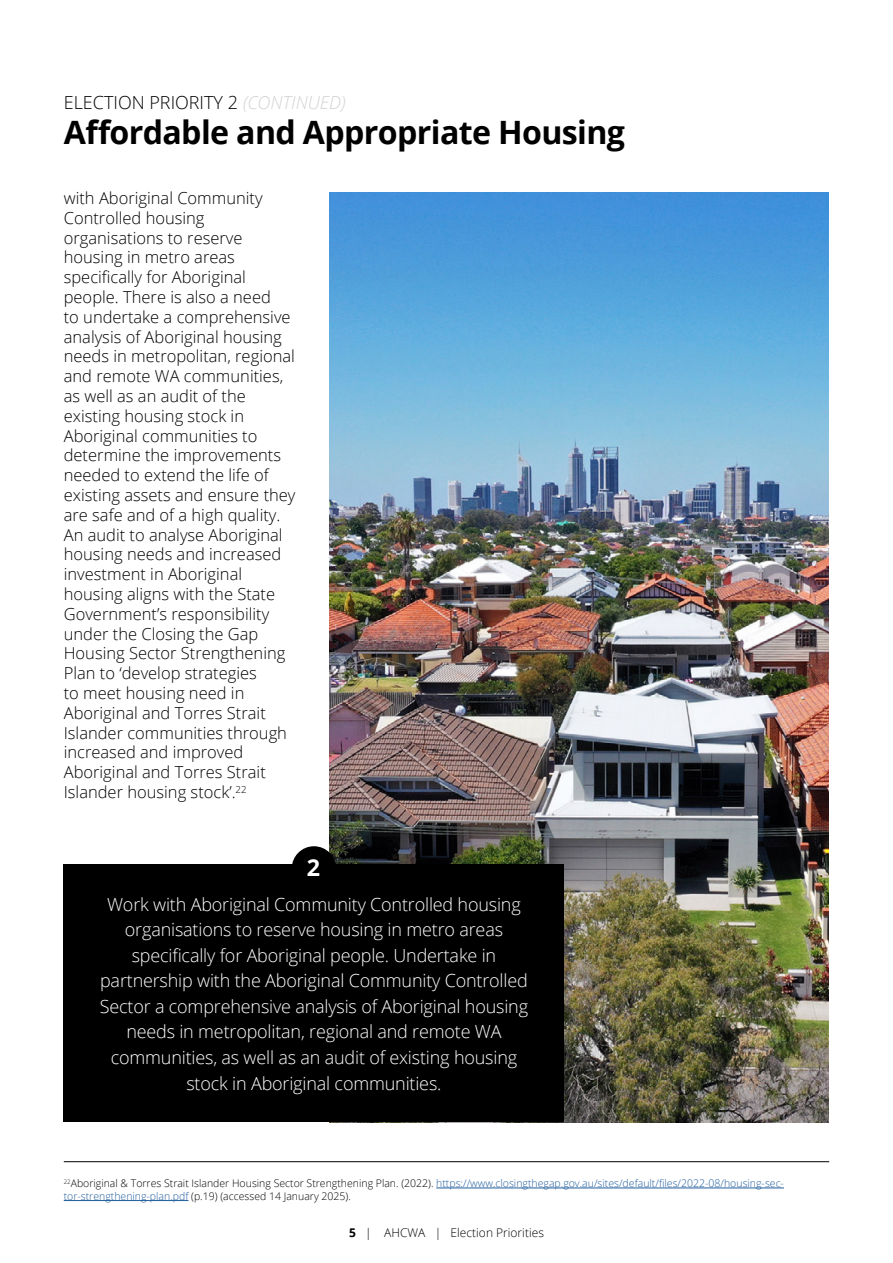
<style>
.page{position:relative;width:893px;height:1263px;background:#fff}
.page>*{position:absolute;margin:0;border:0;box-sizing:border-box;transform-origin:0 0}
.t1{font:700 32.1px "Open Sans";letter-spacing:-.02em;color:#000}
.t2{font:700 23.4px "Open Sans";color:#fff}
.t3{font:300 18px/25.5px "Open Sans";letter-spacing:-.01em;color:#fff;text-align:center}
.t4{font:300 18px "Open Sans";color:#000}
.t5{font:300 16.5px/19.8px "Open Sans";color:#000}
.t6{font:300 12px "Open Sans";color:#000}
.t7{font:300 10.5px/12.6px "Open Sans";color:#000}
.s1{font-style:italic;color:#d1d2d1}
.s2{color:#215e9e}
.s3{font-weight:700}
</style>
<div class="page">
<img style="left:330px;top:192px;width:498px;height:931px">
<div style="left:64px;top:864px;width:500px;height:258px;background:#000"></div>
<div style="left:292px;top:846px;width:44px;height:45px;background:#000;border-radius:50%"></div>
<hr style="left:64px;top:1161px;width:765px;height:1px;background:#000">
<hr style="left:436px;top:1188px;width:348px;height:1px;background:#215e9e">
<hr style="left:64px;top:1200px;width:124px;height:1px;background:#215e9e">
<p class="t4" style="left:64px;top:91px;width:283px">ELECTION PRIORITY 2 <span class="s1">(CONTINUED)</span></p>
<h1 class="t1" style="left:64px;top:110px;width:563px">Affordable and Appropriate Housing</h1>
<p class="t5" style="left:64px;top:188px;width:233px">with Aboriginal Community<br>Controlled housing organisations to reserve housing in metro areas specifically for Aboriginal people. There is also a need<br>to undertake a comprehensive analysis of Aboriginal housing needs in metropolitan, regional and remote WA communities, as well as an audit of the existing housing stock in<br>Aboriginal communities to determine the improvements needed to extend the life of existing assets and ensure they are safe and of a high quality.<br>An audit to analyse Aboriginal housing needs and increased investment in Aboriginal housing aligns with the State<br>Government’s responsibility under the Closing the Gap<br>Housing Sector Strengthening<br>Plan to ‘develop strategies<br>to meet housing need in<br>Aboriginal and Torres Strait<br>Islander communities through increased and improved<br>Aboriginal and Torres Strait<br>Islander housing stock’.<sup>22</sup></p>
<h2 class="t2" style="left:307px;top:850px;width:15px">2</h2>
<p class="t3" style="left:100px;top:891px;width:430px">Work with Aboriginal Community Controlled housing organisations to reserve housing in metro areas specifically for Aboriginal people. Undertake in partnership with the Aboriginal Community Controlled Sector a comprehensive analysis of Aboriginal housing needs in metropolitan, regional and remote WA communities, as well as an audit of existing housing stock in Aboriginal communities.</p>
<p class="t7" style="left:64px;top:1177px;width:722px"><sup>22</sup>Aboriginal &amp; Torres Strait Islander Housing Sector Strengthening Plan. (2022). <span class="s2">https://www.closingthegap.gov.au/sites/default/files/2022-08/housing-sec&shy;tor-strengthening-plan.pdf</span> (p.19) (accessed 14 January 2025).</p>
<p class="t6" style="left:349px;top:1224px;width:196px"><span class="s3">5</span> | AHCWA | Election Priorities</p>
</div>
